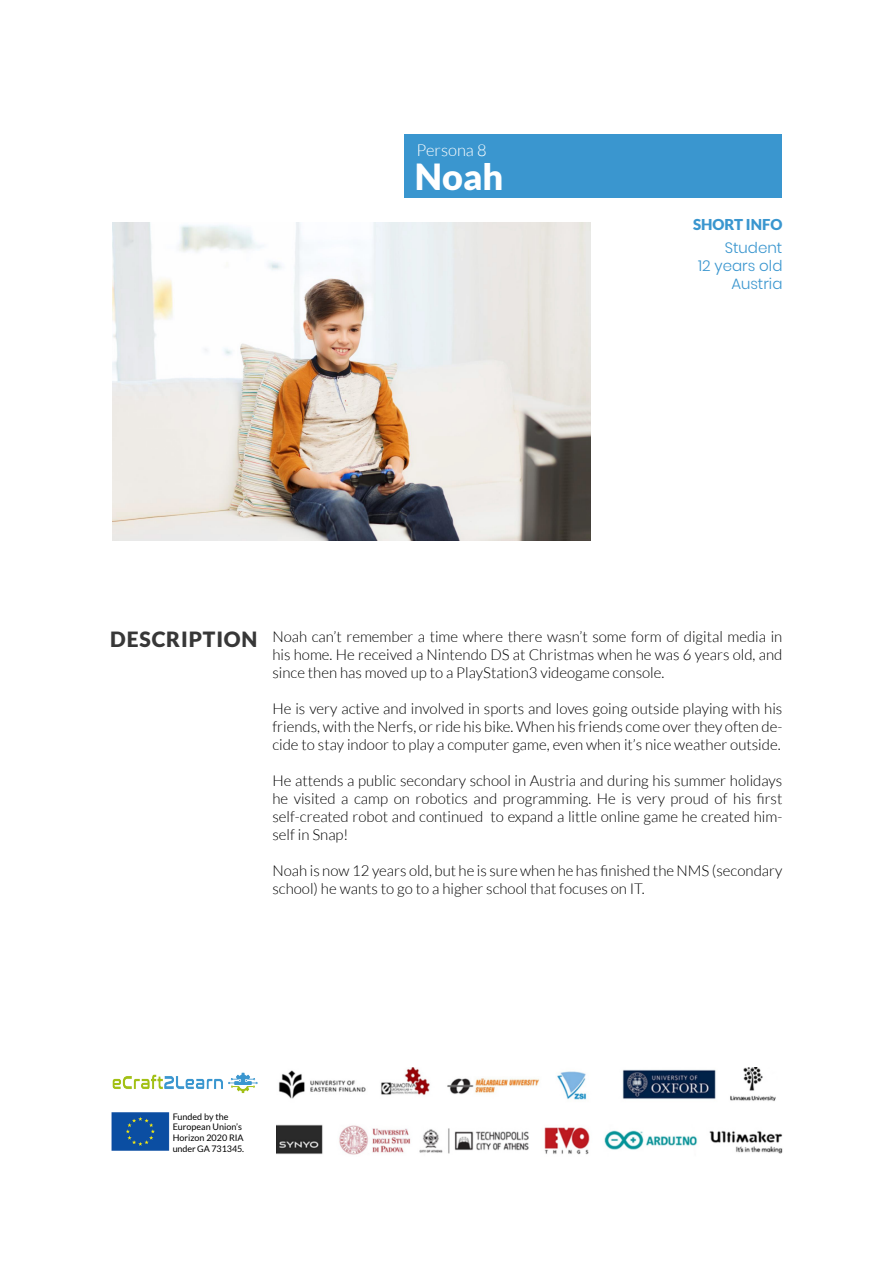
<style>
.page{position:relative;width:893px;height:1262px;background:#fff}
.page>*{position:absolute;margin:0;border:0;box-sizing:border-box;transform-origin:0 0}
.t1{font:900 36px "Lato";color:#fff}
.t2{font:900 21px "Lato";letter-spacing:.04em;color:#373737}
.t3{font:300 16.5px "Lato";color:#fff}
.t4{font:300 15px/18px "Lato";color:#000;text-align:justify}
.t5{font:300 15px "Poppins";color:#3a96cf}
.t6{font:900 15px "Lato";color:#3a96cf}
.t7{font:9px/10.8px "Lato";color:#000}
</style>
<div class="page">
<div style="left:404px;top:134px;width:378px;height:64px;background:#3a96cf"></div>
<img style="left:112px;top:222px;width:478px;height:318px">
<img style="left:112px;top:1072px;width:146px;height:22px">
<img style="left:276px;top:1067px;width:507px;height:88px">
<img style="left:111px;top:1112px;width:59px;height:38px">
<p class="t3" style="left:416px;top:141px;width:72px">Persona 8</p>
<p class="t1" style="left:415px;top:156px;width:90px">Noah</p>
<p class="t6" style="left:693px;top:216px;width:91px">SHORT INFO</p>
<p class="t5" style="left:724px;top:239px;width:59px">Student</p>
<p class="t5" style="left:698px;top:257px;width:86px">12 years old</p>
<p class="t5" style="left:731px;top:275px;width:53px">Austria</p>
<p class="t2" style="left:110px;top:627px;width:149px">DESCRIPTION</p>
<p class="t4" style="left:272px;top:628px;width:511px">Noah can’t remember a time where there wasn’t some form of digital media in his home. He received a Nintendo DS at Christmas when he was 6 years old, and since then has moved up to a PlayStation3 videogame console.</p>
<p class="t4" style="left:272px;top:700px;width:511px">He is very active and involved in sports and loves going outside playing with his friends, with the Nerfs, or ride his bike. When his friends come over they often de&shy;cide to stay indoor to play a computer game, even when it’s nice weather outside.</p>
<p class="t4" style="left:272px;top:772px;width:511px">He attends a public secondary school in Austria and during his summer holidays he visited a camp on robotics and programming. He is very proud of his first self-created robot and continued to expand a little online game he created him&shy;self in Snap!</p>
<p class="t4" style="left:272px;top:862px;width:511px">Noah is now 12 years old, but he is sure when he has finished the NMS (secondary school) he wants to go to a higher school that focuses on IT.</p>
<p class="t7" style="left:173px;top:1110px;width:57px">Funded by the</p>
<p class="t7" style="left:173px;top:1121px;width:73px">European Union’s<br>Horizon 2020 RIA under GA 731345.</p>
</div>
